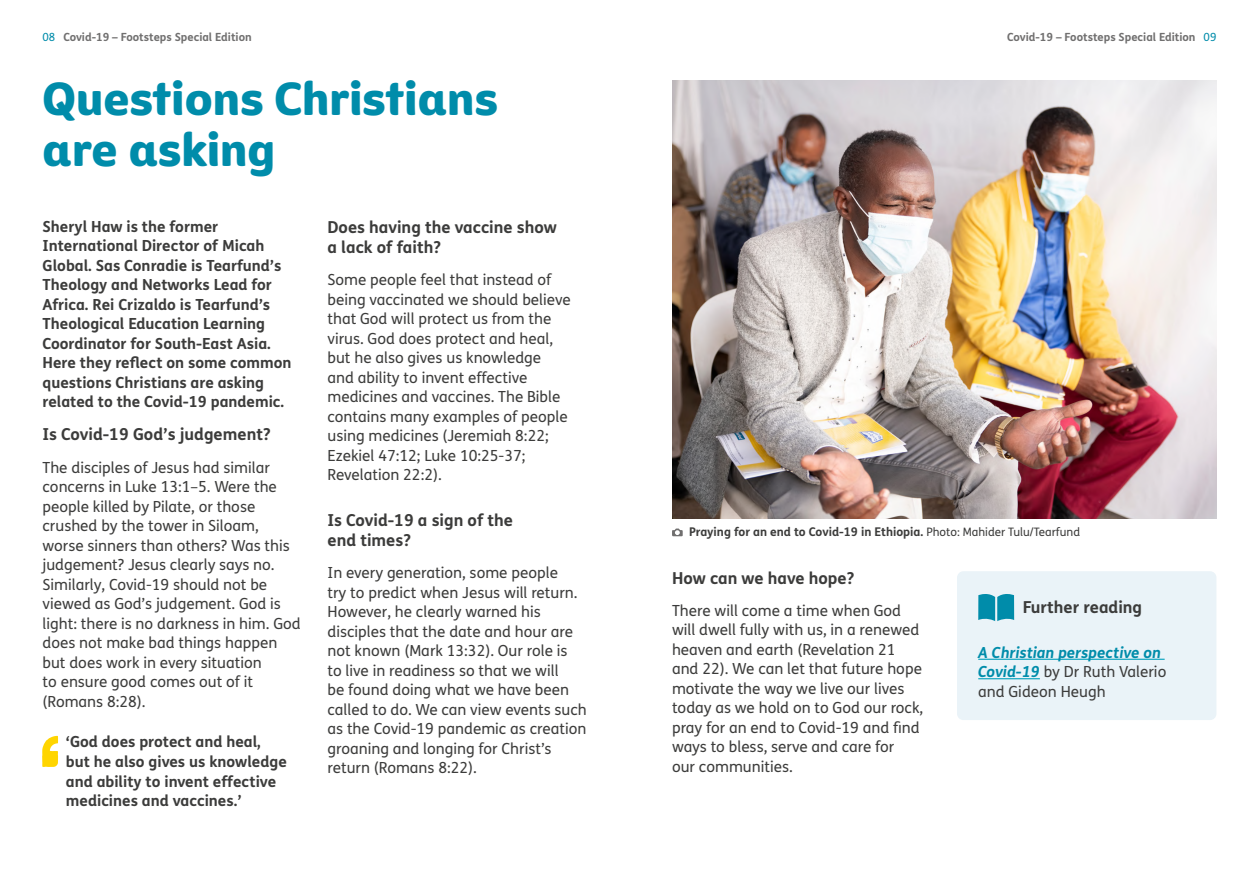
<style>
.page{position:relative;width:1259px;height:893px;background:#fff}
.page>*{position:absolute;margin:0;border:0;box-sizing:border-box;transform-origin:0 0}
.t1{font:45px/51px "Tearfund Sans";color:#008caa}
.t2{font:700 16.5px/20.2px "FS Me";color:#3c3c3b}
.t3{font:15.3px/19.5px "FS Me";color:#3c3c3b}
.t4{font:700 15.3px/19.5px "FS Me";color:#3c3c3b}
.t5{font:italic 700 15.3px/19.5px "FS Me";color:#008caa}
.t6{font:700 12px "FS Me";color:#3c3c3b}
.t7{font:700 11.25px "FS Me";color:#706f6f}
.s1{font-weight:400;color:#008caa}
.s2{font-weight:400;font-size:11.7px}
.s3{font-weight:400;font-style:normal;color:#3c3c3b}
</style>
<div class="page">
<svg style="left:42px;top:736px;width:16px;height:31px"></svg>
<img style="left:672px;top:81px;width:544px;height:438px">
<svg style="left:672px;top:528px;width:10px;height:8px"></svg>
<div style="left:957px;top:571px;width:259px;height:149px;background:#eaf3f8;border-radius:6px"></div>
<hr style="left:978px;top:659px;width:186px;height:1px;background:#00a0bb">
<hr style="left:978px;top:678px;width:62px;height:1px;background:#00a0bb">
<svg style="left:978px;top:594px;width:36px;height:27px"></svg>
<p class="t7" style="left:43px;top:29px;width:211px"><span class="s1">08</span> Covid-19 – Footsteps Special Edition</p>
<p class="t7" style="left:1007px;top:29px;width:211px">Covid-19 – Footsteps Special Edition <span class="s1">09</span></p>
<h1 class="t1" style="left:43px;top:68px;width:457px">Questions Christians are asking</h1>
<p class="t4" style="left:43px;top:216px;width:250px">Sheryl Haw is the former<br>International Director of Micah<br>Global. Sas Conradie is Tearfund’s<br>Theology and Networks Lead for<br>Africa. Rei Crizaldo is Tearfund’s<br>Theological Education Learning<br>Coordinator for South-East Asia.<br>Here they reflect on some common questions Christians are asking related to the Covid-19 pandemic.</p>
<p class="t2" style="left:43px;top:424px;width:229px">Is Covid-19 God’s judgement?</p>
<p class="t3" style="left:43px;top:457px;width:260px">The disciples of Jesus had similar concerns in Luke 13:1–5. Were the people killed by Pilate, or those crushed by the tower in Siloam, worse sinners than others? Was this judgement? Jesus clearly says no.<br>Similarly, Covid-19 should not be viewed as God’s judgement. God is light: there is no darkness in him. God does not make bad things happen but does work in every situation<br>to ensure good comes out of it (Romans 8:28).</p>
<p class="t4" style="left:66px;top:731px;width:222px">‘God does protect and heal, but he also gives us knowledge and ability to invent effective medicines and vaccines.’</p>
<p class="t2" style="left:327px;top:216px;width:231px">Does having the vaccine show a lack of faith?</p>
<p class="t3" style="left:327px;top:270px;width:245px">Some people feel that instead of being vaccinated we should believe that God will protect us from the virus. God does protect and heal, but he also gives us knowledge and ability to invent effective medicines and vaccines. The Bible contains many examples of people using medicines (Jeremiah 8:22;<br>Ezekiel 47:12; Luke 10:25-37;<br>Revelation 22:2).</p>
<p class="t2" style="left:327px;top:509px;width:187px">Is Covid-19 a sign of the end times?</p>
<p class="t3" style="left:327px;top:563px;width:261px">In every generation, some people<br>try to predict when Jesus will return.<br>However, he clearly warned his disciples that the date and hour are not known (Mark 13:32). Our role is<br>to live in readiness so that we will<br>be found doing what we have been called to do. We can view events such as the Covid-19 pandemic as creation groaning and longing for Christ’s return (Romans 8:22).</p>
<p class="t2" style="left:672px;top:567px;width:184px">How can we have hope?</p>
<p class="t6" style="left:689px;top:523px;width:392px">Praying for an end to Covid-19 in Ethiopia. <span class="s2">Photo: Mahider Tulu/Tearfund</span></p>
<p class="t2" style="left:1022px;top:596px;width:121px">Further reading</p>
<p class="t5" style="left:978px;top:642px;width:190px">A Christian perspective on<br>Covid-19 <span class="s3">by Dr Ruth Valerio and Gideon Heugh</span></p>
<p class="t3" style="left:672px;top:600px;width:253px">There will come a time when God will dwell fully with us, in a renewed heaven and earth (Revelation 21 and 22). We can let that future hope motivate the way we live our lives today as we hold on to God our rock, pray for an end to Covid-19 and find ways to bless, serve and care for<br>our communities.</p>
</div>
